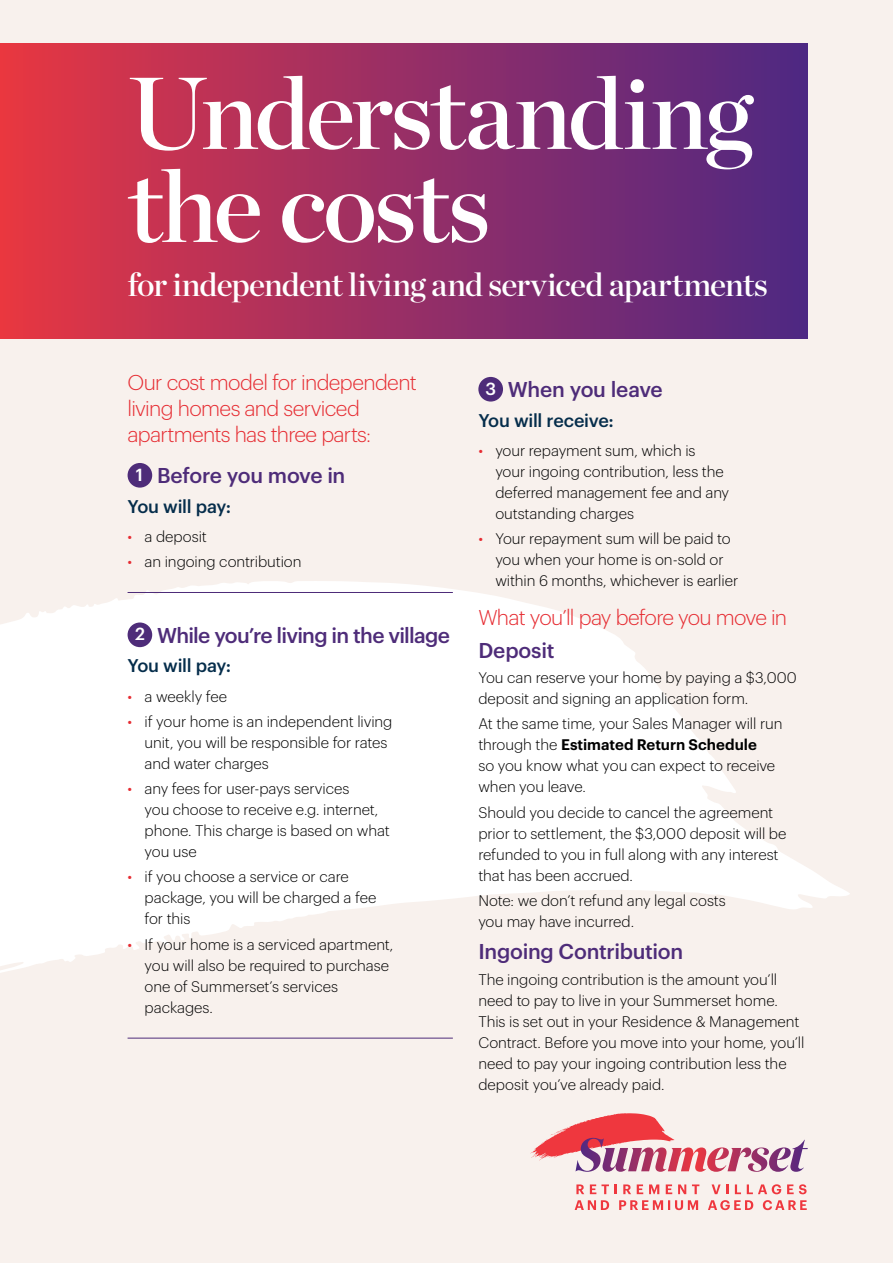
<style>
.page{position:relative;width:893px;height:1263px;background:#f8f1ed}
.page>*{position:absolute;margin:0;border:0;box-sizing:border-box;transform-origin:0 0}
.t1{font:102px/93px "Chronicle Display Semi";letter-spacing:-.03em;color:#fff}
.t2{font:33px "Chronicle Display Semi";letter-spacing:-.025em;color:#fff}
.t3{font:300 21px/26.2px "Graphik";letter-spacing:-.03em;color:#e62c32}
.t4{font:500 21px "Graphik";letter-spacing:-.02em;color:#4e2c79}
.t5{font:500 18px "Graphik";letter-spacing:-.015em;color:#052d4b}
.t6{font:300 15px/21px "Graphik";letter-spacing:-.005em;color:#000}
.s1{font-size:17.1px;color:#fff}
.s2{color:#e62c32}
.s3{font-weight:600}
</style>
<div class="page">
<svg style="left:0;top:581px;width:850px;height:458px;fill:#fff"></svg>
<div style="left:0;top:44px;width:808px;height:294px;background:linear-gradient(to right,#e63644,#4d2784)"></div>
<div style="left:128px;top:463px;width:24px;height:25px;background:#4e2c79;border-radius:50%"></div>
<hr style="left:128px;top:592px;width:325px;height:1px;background:#4e2c79">
<div style="left:128px;top:622px;width:24px;height:25px;background:#4e2c79;border-radius:50%"></div>
<hr style="left:128px;top:1038px;width:325px;height:1px;background:#4e2c79">
<div style="left:478px;top:377px;width:25px;height:25px;background:#4e2c79;border-radius:50%"></div>
<svg style="left:575px;top:1200px;width:232px;height:10px"></svg>
<svg style="left:530px;top:1113px;width:278px;height:59px"></svg>
<svg style="left:576px;top:1184px;width:8px;height:10px"></svg>
<svg style="left:590px;top:1184px;width:19px;height:10px"></svg>
<svg style="left:615px;top:1184px;width:2px;height:10px"></svg>
<svg style="left:623px;top:1184px;width:8px;height:10px"></svg>
<svg style="left:637px;top:1184px;width:6px;height:10px"></svg>
<svg style="left:649px;top:1184px;width:10px;height:10px"></svg>
<svg style="left:666px;top:1184px;width:6px;height:10px"></svg>
<svg style="left:678px;top:1184px;width:8px;height:10px"></svg>
<svg style="left:692px;top:1184px;width:7px;height:10px"></svg>
<svg style="left:712px;top:1184px;width:16px;height:10px"></svg>
<svg style="left:735px;top:1184px;width:6px;height:10px"></svg>
<svg style="left:747px;top:1184px;width:34px;height:10px"></svg>
<svg style="left:787px;top:1184px;width:20px;height:10px"></svg>
<h1 class="t1" style="left:128px;top:59px;width:626px">Understanding the costs</h1>
<h2 class="t2" style="left:128px;top:259px;width:642px">for independent living and serviced apartments</h2>
<h3 class="t3" style="left:128px;top:367px;width:291px">Our cost model for independent living homes and serviced apartments has three parts:</h3>
<h3 class="t4" style="left:136px;top:459px;width:211px"><span class="s1">1</span> Before you move in</h3>
<p class="t5" style="left:128px;top:492px;width:105px">You will pay:</p>
<p class="t6" style="left:128px;top:525px;width:81px"><span class="s2">•</span> a deposit</p>
<p class="t6" style="left:128px;top:550px;width:176px"><span class="s2">•</span> an ingoing contribution</p>
<h3 class="t4" style="left:135px;top:619px;width:316px"><span class="s1">2</span> While you’re living in the village</h3>
<p class="t5" style="left:128px;top:652px;width:105px">You will pay:</p>
<p class="t6" style="left:128px;top:684px;width:101px"><span class="s2">•</span> a weekly fee</p>
<p class="t6" style="left:145px;top:710px;width:249px;text-indent:-17px"><span class="s2">•</span> if your home is an independent living unit, you will be responsible for rates and water charges</p>
<p class="t6" style="left:145px;top:777px;width:247px;text-indent:-17px"><span class="s2">•</span> any fees for user-pays services<br>you choose to receive e.g. internet, phone. This charge is based on what you use</p>
<p class="t6" style="left:145px;top:865px;width:233px;text-indent:-17px"><span class="s2">•</span> if you choose a service or care package, you will be charged a fee for this</p>
<p class="t6" style="left:145px;top:932px;width:250px;text-indent:-17px"><span class="s2">•</span> If your home is a serviced apartment, you will also be required to purchase one of Summerset’s services packages.</p>
<h3 class="t4" style="left:485px;top:373px;width:179px"><span class="s1">3</span> When you leave</h3>
<p class="t5" style="left:478px;top:406px;width:137px">You will receive:</p>
<p class="t6" style="left:495px;top:439px;width:235px;text-indent:-17px"><span class="s2">•</span> your repayment sum, which is<br>your ingoing contribution, less the deferred management fee and any outstanding charges</p>
<p class="t6" style="left:495px;top:527px;width:244px;text-indent:-17px"><span class="s2">•</span> Your repayment sum will be paid to you when your home is on-sold or within 6 months, whichever is earlier</p>
<h3 class="t3" style="left:478px;top:603px;width:310px">What you’ll pay before you move in</h3>
<h3 class="t4" style="left:478px;top:634px;width:78px">Deposit</h3>
<p class="t6" style="left:478px;top:666px;width:320px">You can reserve your home by paying a $3,000 deposit and signing an application form.</p>
<p class="t6" style="left:478px;top:712px;width:306px">At the same time, your Sales Manager will run through the <span class="s3">Estimated Return Schedule<br></span>so you know what you can expect to receive when you leave.</p>
<p class="t6" style="left:478px;top:800px;width:310px">Should you decide to cancel the agreement prior to settlement, the $3,000 deposit will be refunded to you in full along with any interest that has been accrued.</p>
<p class="t6" style="left:478px;top:889px;width:249px">Note: we don’t refund any legal costs you may have incurred.</p>
<h3 class="t4" style="left:478px;top:936px;width:206px">Ingoing Contribution</h3>
<p class="t6" style="left:478px;top:967px;width:328px">The ingoing contribution is the amount you’ll need to pay to live in your Summerset home.<br>This is set out in your Residence &amp; Management Contract. Before you move into your home, you’ll need to pay your ingoing contribution less the deposit you’ve already paid.</p>
</div>
